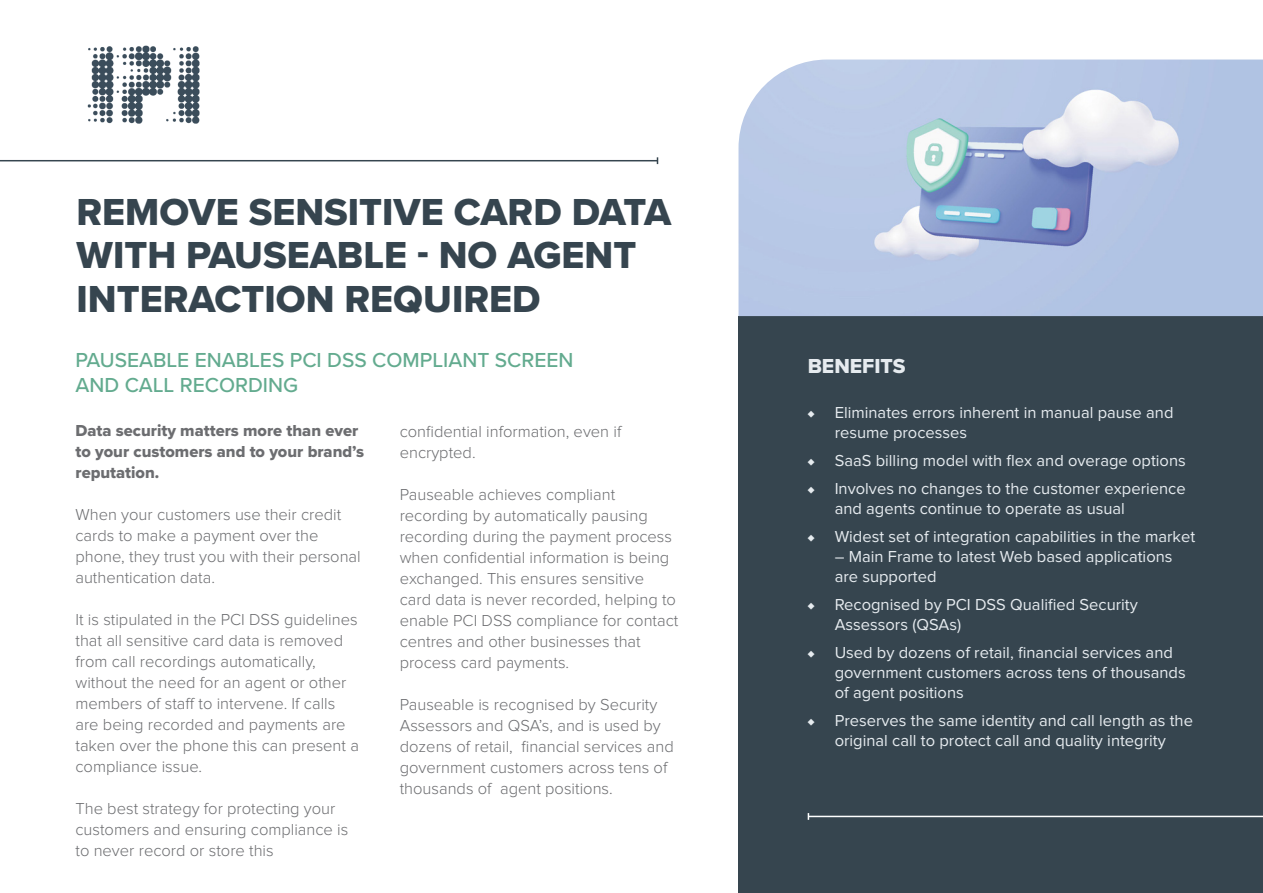
<style>
.page{position:relative;width:1263px;height:893px;background:#fff}
.page>*{position:absolute;margin:0;border:0;box-sizing:border-box;transform-origin:0 0}
.Front_Cover_title{font:39px/43.5px "Proxima Nova Extrabld";color:#36454f}
.Intro_text{font:500 21px/25.2px "Proxima Nova";color:#63ab8f}
.Large_Bullet_Heading{font:21px "Proxima Nova Extrabld";color:#e6ebef}
.Intro_text-2{font:300 16.5px/21px "Proxima Nova";color:#6c6d70}
.t1{font:16.5px/19.8px "Proxima Nova";color:#e6ebef}
.Intro_text-3{font:16.5px/21px "Proxima Nova Extrabld";color:#6c6d70}
.s1{font-size:13.5px}
</style>
<div class="page">
<div style="left:738px;top:316px;width:525px;height:577px;background:#36454f"></div>
<img style="left:87px;top:45px;width:113px;height:79px">
<img style="left:738px;top:60px;width:525px;height:256px">
<hr style="left:0;top:160px;width:657px;height:1px;background:#36454f">
<hr style="left:808px;top:816px;width:455px;height:1px;background:#fff">
<p class="Front_Cover_title" style="left:77px;top:189px;width:596px">REMOVE SENSITIVE CARD DATA<br>WITH PAUSEABLE - NO AGENT</p>
<p class="Front_Cover_title" style="left:77px;top:276px;width:465px">INTERACTION REQUIRED</p>
<p class="Intro_text" style="left:75px;top:346px;width:499px">PAUSEABLE ENABLES PCI DSS COMPLIANT SCREEN<br>AND CALL RECORDING</p>
<p class="Intro_text-2" style="left:400px;top:421px;width:223px">confidential information, even if encrypted.</p>
<p class="Intro_text-2" style="left:400px;top:484px;width:280px">Pauseable achieves compliant recording by automatically pausing recording during the payment process when confidential information is being exchanged. This ensures sensitive card data is never recorded, helping to enable PCI DSS compliance for contact centres and other businesses that process card payments.</p>
<p class="Intro_text-2" style="left:400px;top:694px;width:275px">Pauseable is recognised by Security Assessors and QSA’s, and is used by dozens of retail, financial services and government customers across tens of thousands of agent positions.</p>
<p class="Intro_text-3" style="left:75px;top:420px;width:290px">Data security matters more than ever to your customers and to your brand’s reputation.</p>
<p class="Intro_text-2" style="left:75px;top:504px;width:287px">When your customers use their credit cards to make a payment over the phone, they trust you with their personal authentication data.</p>
<p class="Intro_text-2" style="left:75px;top:609px;width:285px">It is stipulated in the PCI DSS guidelines that all sensitive card data is removed from call recordings automatically, without the need for an agent or other members of staff to intervene. If calls are being recorded and payments are taken over the phone this can present a compliance issue.</p>
<p class="Intro_text-2" style="left:75px;top:798px;width:274px">The best strategy for protecting your customers and ensuring compliance is to never record or store this</p>
<p class="Large_Bullet_Heading" style="left:808px;top:350px;width:99px">BENEFITS</p>
<p class="t1" style="left:835px;top:403px;width:340px;text-indent:-27px"><span class="s1">♦</span> Eliminates errors inherent in manual pause and resume processes</p>
<p class="t1" style="left:808px;top:451px;width:380px"><span class="s1">♦</span> SaaS billing model with flex and overage options</p>
<p class="t1" style="left:835px;top:479px;width:353px;text-indent:-27px"><span class="s1">♦</span> Involves no changes to the customer experience and agents continue to operate as usual</p>
<p class="t1" style="left:808px;top:527px;width:389px"><span class="s1">♦</span> Widest set of integration capabilities in the market</p>
<p class="t1" style="left:835px;top:547px;width:339px">– Main Frame to latest Web based applications are supported</p>
<p class="t1" style="left:835px;top:595px;width:305px;text-indent:-27px"><span class="s1">♦</span> Recognised by PCI DSS Qualified Security<br>Assessors (QSAs)</p>
<p class="t1" style="left:835px;top:643px;width:353px;text-indent:-27px"><span class="s1">♦</span> Used by dozens of retail, financial services and government customers across tens of thousands of agent positions</p>
<p class="t1" style="left:808px;top:711px;width:387px;text-align:center"><span class="s1">♦</span> Preserves the same identity and call length as the original call to protect call and quality integrity</p>
</div>
